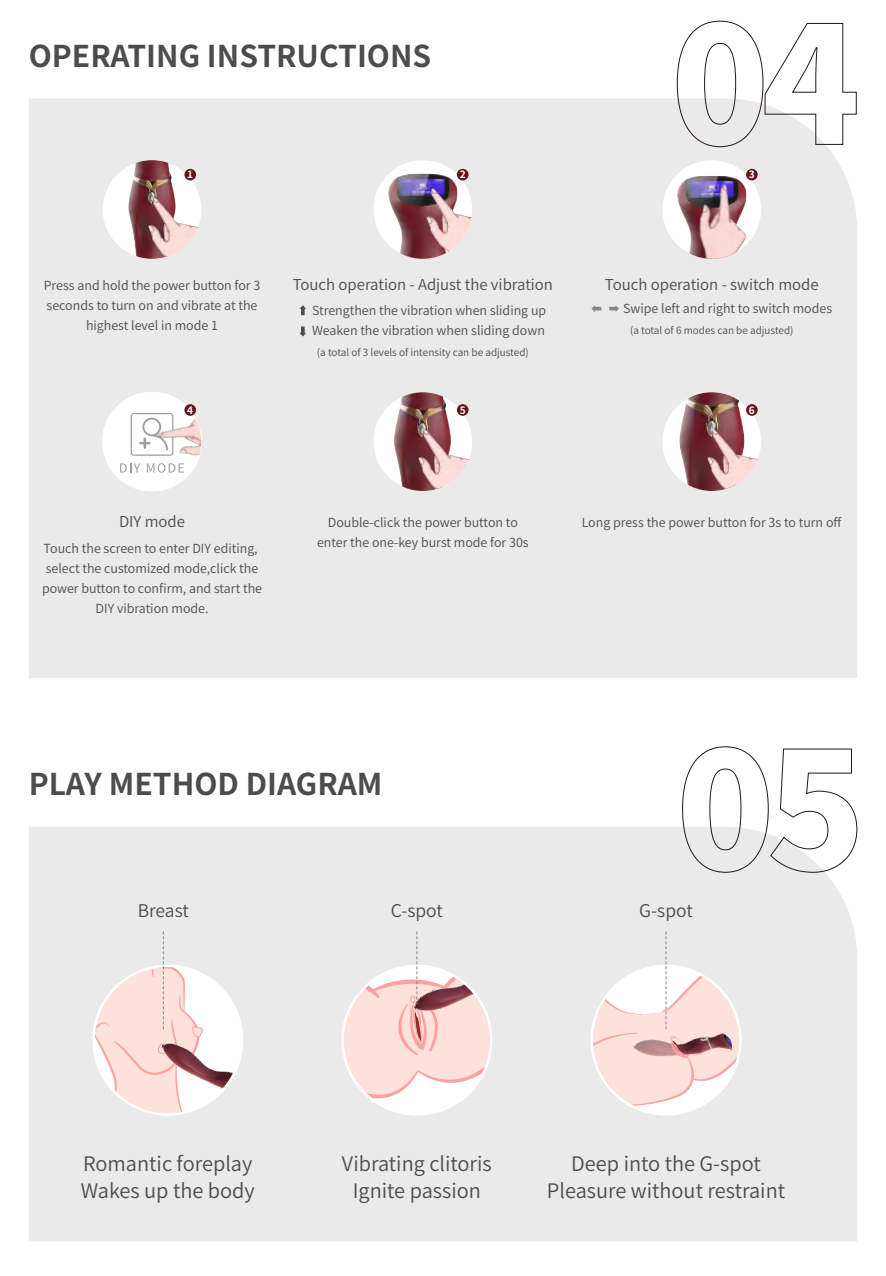
<style>
.page{position:relative;width:886px;height:1276px;background:#fff}
.page>*{position:absolute;margin:0;border:0;box-sizing:border-box;transform-origin:0 0}
.t1{font:700 30px "Source Han Sans CN";color:#4c4c4c}
.t2{font:20px/27.5px "Source Han Sans CN";color:#4c4c4c;text-align:center}
.t3{font:17.5px "Source Han Sans CN";color:#4c4c4c}
.t4{font:15px "Source Han Sans CN";color:#4c4c4c}
.t5{font:12.5px/20px "Source Han Sans CN";color:#4c4c4c;text-align:center}
.t6{font:10px "Source Han Sans CN";color:#4c4c4c}
.t7{font:700 10px "Source Han Sans CN";color:#fff}
</style>
<div class="page">
<div style="left:29px;top:98px;width:828px;height:580px;background:#eaeaea"></div>
<svg style="left:676px;top:20px;width:181px;height:127px"></svg>
<div style="left:103px;top:160px;width:98px;height:99px;background:#fff;border-radius:50%"></div>
<img style="left:125px;top:160px;width:54px;height:32px">
<img style="left:124px;top:192px;width:77px;height:67px">
<div style="left:184px;top:169px;width:12px;height:12px;background:#68111b;border-radius:50%"></div>
<div style="left:373px;top:160px;width:99px;height:99px;background:#fff;border-radius:50%"></div>
<img style="left:388px;top:174px;width:69px;height:85px">
<img style="left:402px;top:183px;width:70px;height:76px">
<div style="left:457px;top:169px;width:12px;height:12px;background:#68111b;border-radius:50%"></div>
<img style="left:664px;top:164px;width:97px;height:95px">
<div style="left:746px;top:169px;width:12px;height:12px;background:#68111b;border-radius:50%"></div>
<div style="left:373px;top:392px;width:99px;height:99px;background:#fff;border-radius:50%"></div>
<img style="left:391px;top:392px;width:64px;height:99px">
<img style="left:395px;top:424px;width:77px;height:67px">
<div style="left:457px;top:404px;width:12px;height:12px;background:#68111b;border-radius:50%"></div>
<div style="left:662px;top:392px;width:99px;height:99px;background:#fff;border-radius:50%"></div>
<img style="left:675px;top:392px;width:73px;height:99px">
<img style="left:684px;top:424px;width:77px;height:67px">
<div style="left:746px;top:404px;width:12px;height:12px;background:#68111b;border-radius:50%"></div>
<div style="left:29px;top:827px;width:828px;height:414px;background:#eaeaea"></div>
<div style="left:94px;top:966px;width:148px;height:148px;background:#fff;border-radius:50%"></div>
<img style="left:203px;top:1063px;width:33px;height:27px">
<div style="left:343px;top:966px;width:148px;height:148px;background:#fff;border-radius:50%"></div>
<svg style="left:94px;top:931px;width:109px;height:183px;background:#f2dfdc"></svg>
<svg style="left:343px;top:931px;width:148px;height:168px;background:#f1dddb"></svg>
<svg style="left:682px;top:746px;width:175px;height:127px"></svg>
<svg style="left:299px;top:305px;width:7px;height:10px"></svg>
<svg style="left:299px;top:326px;width:7px;height:10px"></svg>
<svg style="left:591px;top:305px;width:10px;height:7px"></svg>
<svg style="left:609px;top:305px;width:10px;height:7px"></svg>
<svg style="left:592px;top:931px;width:148px;height:176px"></svg>
<div style="left:103px;top:392px;width:98px;height:99px;background:#fff;border-radius:50%"></div>
<svg style="left:131px;top:413px;width:8px;height:43px"></svg>
<svg style="left:120px;top:463px;width:19px;height:9px"></svg>
<img style="left:139px;top:396px;width:62px;height:84px">
<h1 class="t1" style="left:29px;top:39px;width:404px">OPERATING INSTRUCTIONS</h1>
<p class="t7" style="left:187px;top:169px;width:7px">1</p>
<p class="t7" style="left:460px;top:169px;width:7px">2</p>
<p class="t7" style="left:749px;top:169px;width:7px">3</p>
<p class="t5" style="left:44px;top:276px;width:218px">Press and hold the power button for 3 seconds to turn on and vibrate at the highest level in mode 1</p>
<p class="t7" style="left:187px;top:404px;width:7px">4</p>
<p class="t4" style="left:293px;top:276px;width:262px">Touch operation - Adjust the vibration</p>
<p class="t5" style="left:312px;top:300px;width:236px;line-height:20.8px;text-align:left">Strengthen the vibration when sliding up<br>Weaken the vibration when sliding down</p>
<p class="t6" style="left:317px;top:346px;width:213px">(a total of 3 levels of intensity can be adjusted)</p>
<p class="t4" style="left:605px;top:276px;width:215px">Touch operation - switch mode</p>
<p class="t6" style="left:630px;top:325px;width:165px">(a total of 6 modes can be adjusted)</p>
<p class="t5" style="left:623px;top:298px;width:210px">Swipe left and right to switch modes</p>
<p class="t7" style="left:460px;top:404px;width:7px">5</p>
<p class="t7" style="left:749px;top:404px;width:7px">6</p>
<p class="t4" style="left:119px;top:513px;width:68px">DIY mode</p>
<p class="t5" style="left:582px;top:513px;width:261px">Long press the power button for 3s to turn off</p>
<p class="t5" style="left:42px;top:538px;width:222px">Touch the screen to enter DIY editing, select the customized mode,click the power button to confirm, and start the DIY vibration mode.</p>
<p class="t5" style="left:317px;top:513px;width:213px">Double-click the power button to enter the one-key burst mode for 30s</p>
<h1 class="t1" style="left:29px;top:767px;width:355px">PLAY METHOD DIAGRAM</h1>
<h3 class="t3" style="left:138px;top:900px;width:53px">Breast</h3>
<h3 class="t3" style="left:391px;top:900px;width:54px">C-spot</h3>
<h3 class="t3" style="left:639px;top:900px;width:55px">G-spot</h3>
<h2 class="t2" style="left:81px;top:1150px;width:175px;text-align:left">Romantic foreplay<br>Wakes up the body</h2>
<h2 class="t2" style="left:342px;top:1150px;width:151px">Vibrating clitoris<br>Ignite passion</h2>
<h2 class="t2" style="left:547px;top:1150px;width:240px">Deep into the G-spot<br>Pleasure without restraint</h2>
</div>
